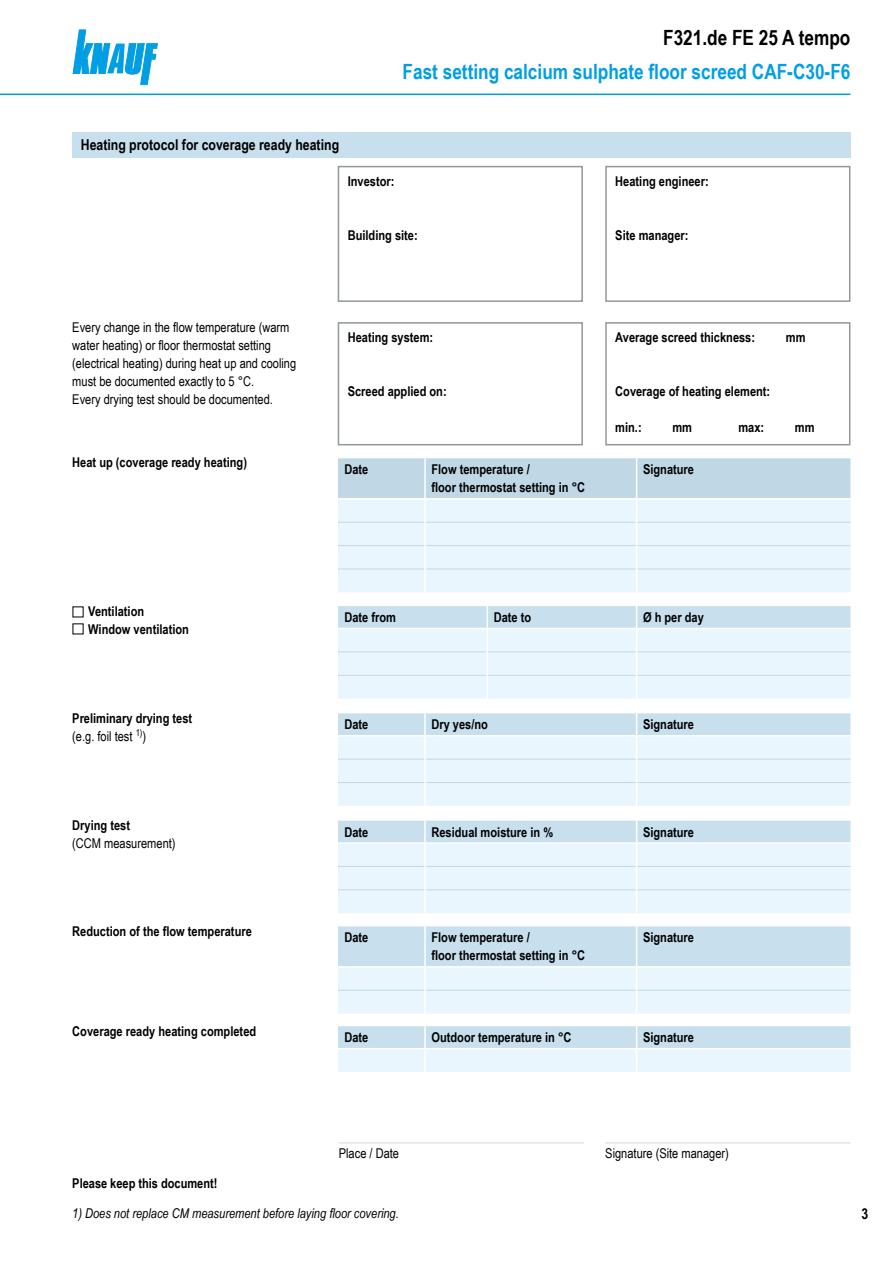
<style>
.page{position:relative;width:893px;height:1263px;background:#fff}
.page>*{position:absolute;margin:0;border:0;box-sizing:border-box;transform-origin:0 0}
.t1{font:700 21px "Arial Narrow";color:#009ee3}
.t2{font:700 21px "Arial Narrow";color:#000}
.Tab_Kopf_TB{font:700 15px "Arial Narrow";color:#000}
.Text_TB{font:700 13.5px/18px "Arial Narrow";color:#000}
.Tab_Kopf_TB-2{font:700 13.5px/18px "Arial Narrow";color:#000}
.Text_TB-2{font:13.5px/18px "Arial Narrow";color:#000}
.Leg_Fussnote_Tab_Ein{font:italic 13.5px "Arial Narrow";color:#000}
.Tab_Text_TB{font:700 13.5px "Arial Narrow";color:#000}
.s1{font-weight:400}
.s2{font-weight:700}
</style>
<div class="page">
<svg style="left:73px;top:30px;width:84px;height:54px"></svg>
<hr style="left:0;top:94px;width:850px;height:1px;background:#009ee3">
<div style="left:338px;top:166px;width:245px;height:136px;border:2px solid #92989c"></div>
<div style="left:605px;top:166px;width:245px;height:136px;border:2px solid #92989c"></div>
<div style="left:338px;top:322px;width:245px;height:123px;border:2px solid #92989c"></div>
<div style="left:605px;top:322px;width:245px;height:123px;border:2px solid #92989c"></div>
<svg style="left:338px;top:458px;width:512px;height:134px;background:#ddecf6"></svg>
<svg style="left:338px;top:713px;width:512px;height:93px;background:#e1f0f9"></svg>
<svg style="left:338px;top:926px;width:512px;height:87px;background:#daebf5"></svg>
<hr style="left:424px;top:926px;width:2px;height:40px;background:#fff">
<hr style="left:636px;top:926px;width:1px;height:40px;background:#fff">
<svg style="left:338px;top:1026px;width:512px;height:46px;background:#daebf6"></svg>
<svg style="left:338px;top:821px;width:512px;height:92px;background:#e1f0f9"></svg>
<hr style="left:605px;top:1142px;width:245px;height:1px;background:#e3e3e3">
<hr style="left:339px;top:1142px;width:245px;height:1px;background:#e3e3e3">
<div style="left:72px;top:132px;width:778px;height:25px;background:#c8dfed"></div>
<svg style="left:338px;top:606px;width:512px;height:93px;background:#e1f0f9"></svg>
<h1 class="t2" style="left:663px;top:22px;width:189px">F321.de FE 25 A tempo</h1>
<h1 class="t1" style="left:403px;top:56px;width:449px">Fast setting calcium sulphate floor screed CAF-C30-F6</h1>
<p class="Tab_Kopf_TB" style="left:81px;top:133px;width:260px">Heating protocol for coverage ready heating</p>
<p class="Text_TB" style="left:348px;top:171px;width:48px">Investor:</p>
<p class="Tab_Text_TB" style="left:348px;top:225px;width:72px">Building site:</p>
<p class="Text_TB" style="left:615px;top:171px;width:95px">Heating engineer:</p>
<p class="Text_TB" style="left:615px;top:225px;width:75px">Site manager:</p>
<p class="Text_TB-2" style="left:72px;top:317px;width:225px">Every change in the flow temperature (warm water heating) or floor thermostat setting (electrical heating) during heat up and cooling must be documented exactly to 5 °C.</p>
<p class="Text_TB-2" style="left:72px;top:389px;width:202px">Every drying test should be documented.</p>
<p class="Text_TB" style="left:348px;top:327px;width:87px">Heating system:</p>
<p class="Text_TB" style="left:348px;top:381px;width:101px">Screed applied on:</p>
<p class="Text_TB" style="left:615px;top:327px;width:141px">Average screed thickness:</p>
<p class="Text_TB" style="left:786px;top:327px;width:21px">mm</p>
<p class="Text_TB" style="left:615px;top:381px;width:157px">Coverage of heating element:</p>
<p class="Text_TB" style="left:615px;top:417px;width:28px">min.:</p>
<p class="Text_TB" style="left:672px;top:417px;width:21px">mm</p>
<p class="Text_TB" style="left:738px;top:417px;width:27px">max:</p>
<p class="Text_TB" style="left:795px;top:417px;width:21px">mm</p>
<p class="Text_TB" style="left:72px;top:453px;width:176px">Heat up (coverage ready heating)</p>
<p class="Tab_Kopf_TB-2" style="left:344px;top:460px;width:25px">Date</p>
<p class="Tab_Kopf_TB-2" style="left:431px;top:460px;width:155px">Flow temperature /<br>floor thermostat setting in °C</p>
<p class="Tab_Kopf_TB-2" style="left:643px;top:460px;width:53px">Signature</p>
<p class="Text_TB" style="left:88px;top:601px;width:57px">Ventilation</p>
<p class="Text_TB" style="left:88px;top:619px;width:102px">Window ventilation</p>
<p class="Text_TB" style="left:72px;top:708px;width:121px">Preliminary drying test <span class="s1">(e.g. foil test</span> <sup>1)</sup><span class="s1">)</span></p>
<p class="Text_TB-2" style="left:72px;top:816px;width:105px"><span class="s2">Drying test<br></span>(CCM measurement)</p>
<p class="Tab_Kopf_TB-2" style="left:72px;top:922px;width:181px">Reduction of the flow temperature</p>
<p class="Text_TB" style="left:72px;top:1021px;width:185px">Coverage ready heating completed</p>
<p class="Text_TB" style="left:72px;top:1173px;width:147px">Please keep this document!</p>
<p class="Tab_Kopf_TB-2" style="left:344px;top:608px;width:53px">Date from</p>
<p class="Tab_Kopf_TB-2" style="left:494px;top:608px;width:39px">Date to</p>
<p class="Tab_Kopf_TB-2" style="left:643px;top:608px;width:62px">Ø h per day</p>
<p class="Tab_Kopf_TB-2" style="left:344px;top:715px;width:25px">Date</p>
<p class="Tab_Kopf_TB-2" style="left:431px;top:715px;width:58px">Dry yes/no</p>
<p class="Tab_Kopf_TB-2" style="left:643px;top:715px;width:53px">Signature</p>
<p class="Tab_Kopf_TB-2" style="left:344px;top:822px;width:25px">Date</p>
<p class="Tab_Kopf_TB-2" style="left:431px;top:822px;width:123px">Residual moisture in %</p>
<p class="Tab_Kopf_TB-2" style="left:643px;top:822px;width:53px">Signature</p>
<p class="Tab_Kopf_TB-2" style="left:344px;top:928px;width:25px">Date</p>
<p class="Tab_Kopf_TB-2" style="left:431px;top:928px;width:155px">Flow temperature /<br>floor thermostat setting in °C</p>
<p class="Tab_Kopf_TB-2" style="left:643px;top:928px;width:53px">Signature</p>
<p class="Tab_Kopf_TB-2" style="left:344px;top:1028px;width:25px">Date</p>
<p class="Tab_Kopf_TB-2" style="left:431px;top:1028px;width:142px">Outdoor temperature in °C</p>
<p class="Tab_Kopf_TB-2" style="left:643px;top:1028px;width:53px">Signature</p>
<p class="Text_TB-2" style="left:339px;top:1144px;width:62px">Place / Date</p>
<p class="Text_TB-2" style="left:605px;top:1144px;width:125px">Signature (Site manager)</p>
<p class="Leg_Fussnote_Tab_Ein" style="left:72px;top:1204px;width:328px">1) Does not replace CM measurement before laying floor covering.</p>
<p class="Tab_Kopf_TB" style="left:861px;top:1202px;width:8px">3</p>
</div>
